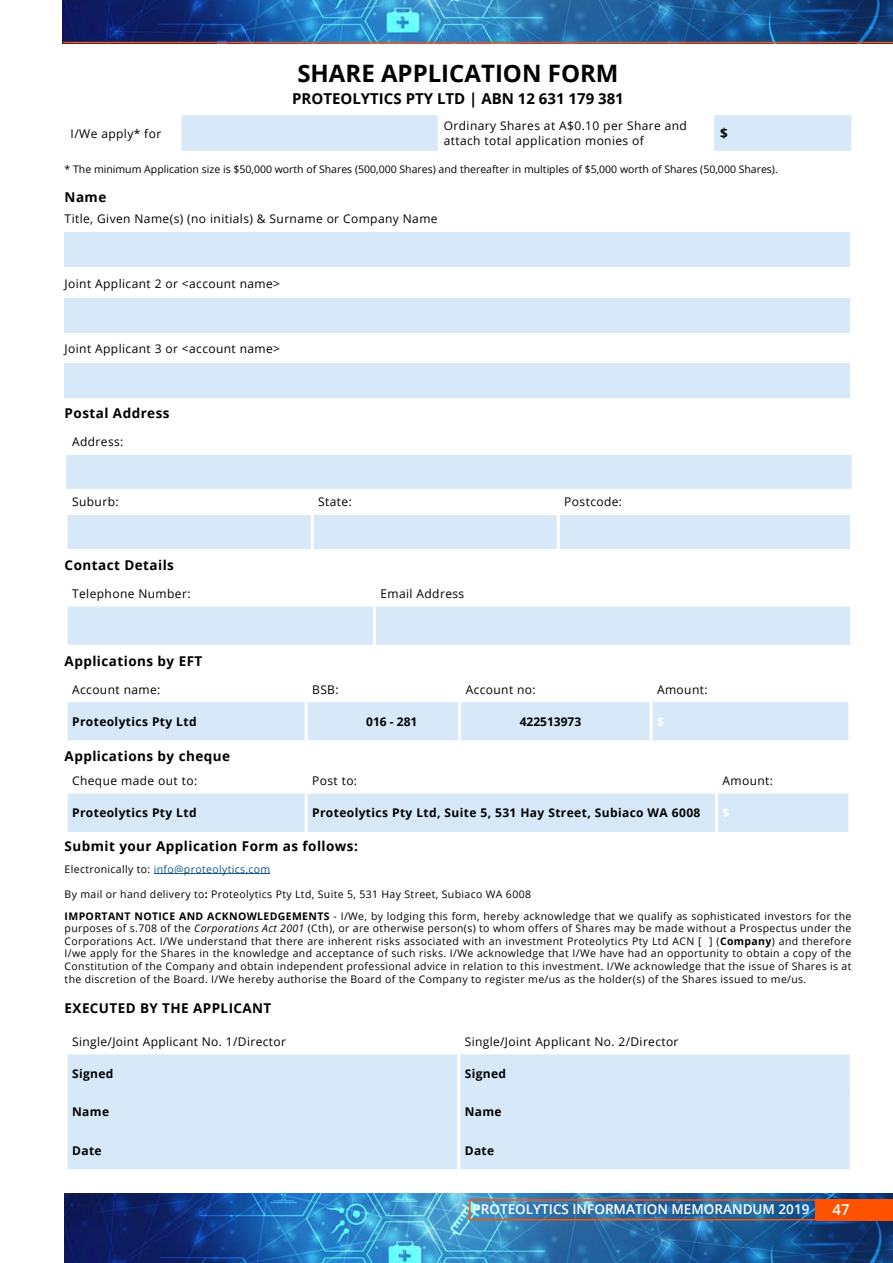
<style>
.page{position:relative;width:893px;height:1263px;background:#fff}
.page>*{position:absolute;margin:0;border:0;box-sizing:border-box;transform-origin:0 0}
.t1{font:700 24px "Open Sans";color:#000}
.t2{font:700 15px "Open Sans";color:#000}
.t3{font:600 15px "Open Sans";color:#fff}
.t4{font:700 13.5px "Open Sans";letter-spacing:.035em;color:#000}
.t5{font:600 13.5px "Open Sans";color:#fff}
.t6{font:12px/14.4px "Open Sans";letter-spacing:.035em;color:#000}
.t7{font:700 12px "Open Sans";letter-spacing:.035em;color:#000}
.t8{font:700 12px "Open Sans";color:#000}
.t9{font:700 12px "Open Sans";color:#fff}
.t10{font:10.5px/12.6px "Open Sans";letter-spacing:.035em;color:#000}
.t11{font:10.5px "Open Sans";color:#000}
.t12{font:10.5px "Open Sans";letter-spacing:.035em;color:#135490}
.s1{color:#000}
.s2{font-weight:700}
.s3{font-style:italic}
</style>
<div class="page">
<img style="left:63px;top:0;width:830px;height:42px">
<img style="left:65px;top:1194px;width:828px;height:69px">
<div style="left:816px;top:1199px;width:77px;height:21px;background:#ff5200"></div>
<div style="left:469px;top:1199px;width:347px;height:21px;border:2px solid #ff5200"></div>
<hr style="left:63px;top:42px;width:830px;height:1px;background:#ff5200">
<hr style="left:154px;top:873px;width:116px;height:1px;background:#135490">
<svg style="left:182px;top:115px;width:669px;height:36px"></svg>
<div style="left:65px;top:233px;width:785px;height:34px;background:#d7e9f8"></div>
<div style="left:65px;top:298px;width:785px;height:34px;background:#d7e9f8"></div>
<div style="left:65px;top:363px;width:785px;height:34px;background:#d7e9f8"></div>
<svg style="left:66px;top:455px;width:786px;height:94px;fill:#d7e9f8"></svg>
<hr style="left:65px;top:515px;width:3px;height:34px;background:#fff">
<hr style="left:311px;top:515px;width:3px;height:34px;background:#fff">
<hr style="left:557px;top:515px;width:3px;height:34px;background:#fff">
<hr style="left:850px;top:515px;width:3px;height:34px;background:#fff">
<div style="left:68px;top:606px;width:782px;height:39px;background:#d7e9f8"></div>
<hr style="left:373px;top:606px;width:3px;height:39px;background:#fff">
<div style="left:68px;top:702px;width:780px;height:38px;background:#d7e9f8"></div>
<hr style="left:305px;top:702px;width:3px;height:38px;background:#fff">
<hr style="left:458px;top:702px;width:3px;height:38px;background:#fff">
<hr style="left:650px;top:702px;width:3px;height:38px;background:#fff">
<div style="left:68px;top:794px;width:780px;height:38px;background:#d7e9f8"></div>
<hr style="left:305px;top:794px;width:3px;height:38px;background:#fff">
<hr style="left:715px;top:794px;width:3px;height:38px;background:#fff">
<div style="left:68px;top:1054px;width:782px;height:115px;background:#d7e9f8"></div>
<hr style="left:457px;top:1054px;width:3px;height:38px;background:#fff">
<hr style="left:457px;top:1092px;width:3px;height:39px;background:#fff">
<hr style="left:457px;top:1131px;width:3px;height:38px;background:#fff">
<h1 class="t1" style="left:297px;top:56px;width:323px">SHARE APPLICATION FORM</h1>
<h2 class="t2" style="left:292px;top:88px;width:333px">PROTEOLYTICS PTY LTD | ABN 12 631 179 381</h2>
<p class="t6" style="left:71px;top:126px;width:92px">I/We apply* for</p>
<p class="t6" style="left:444px;top:118px;width:245px">Ordinary Shares at A$0.10 per Share and attach total application monies of</p>
<p class="t4" style="left:720px;top:124px;width:9px">$</p>
<p class="t11" style="left:65px;top:162px;width:715px">* The minimum Application size is $50,000 worth of Shares (500,000 Shares) and thereafter in multiples of $5,000 worth of Shares (50,000 Shares).</p>
<p class="t4" style="left:65px;top:188px;width:43px">Name</p>
<p class="t6" style="left:65px;top:211px;width:374px">Title, Given Name(s) (no initials) &amp; Surname or Company Name</p>
<p class="t6" style="left:65px;top:276px;width:217px">Joint Applicant 2 or &lt;account name&gt;</p>
<p class="t6" style="left:65px;top:341px;width:217px">Joint Applicant 3 or &lt;account name&gt;</p>
<p class="t4" style="left:65px;top:404px;width:106px">Postal Address</p>
<p class="t6" style="left:72px;top:434px;width:53px">Address:</p>
<p class="t6" style="left:72px;top:495px;width:48px">Suburb:</p>
<p class="t6" style="left:318px;top:495px;width:35px">State:</p>
<p class="t6" style="left:564px;top:495px;width:59px">Postcode:</p>
<p class="t4" style="left:65px;top:556px;width:111px">Contact Details</p>
<p class="t6" style="left:72px;top:586px;width:120px">Telephone Number:</p>
<p class="t6" style="left:380px;top:586px;width:85px">Email Address</p>
<p class="t4" style="left:65px;top:651px;width:139px">Applications by EFT</p>
<p class="t6" style="left:72px;top:682px;width:90px">Account name:</p>
<p class="t6" style="left:312px;top:682px;width:28px">BSB:</p>
<p class="t6" style="left:466px;top:682px;width:72px">Account no:</p>
<p class="t6" style="left:657px;top:682px;width:52px">Amount:</p>
<p class="t7" style="left:72px;top:713px;width:126px">Proteolytics Pty Ltd</p>
<p class="t7" style="left:366px;top:713px;width:53px">016 - 281</p>
<p class="t8" style="left:520px;top:713px;width:63px">422513973</p>
<p class="t9" style="left:657px;top:713px;width:8px">$</p>
<p class="t4" style="left:65px;top:747px;width:167px">Applications by cheque</p>
<p class="t6" style="left:72px;top:773px;width:127px">Cheque made out to:</p>
<p class="t6" style="left:312px;top:773px;width:46px">Post to:</p>
<p class="t6" style="left:722px;top:773px;width:52px">Amount:</p>
<p class="t7" style="left:72px;top:804px;width:126px">Proteolytics Pty Ltd</p>
<p class="t7" style="left:312px;top:804px;width:390px">Proteolytics Pty Ltd, Suite 5, 531 Hay Street, Subiaco WA 6008</p>
<p class="t9" style="left:722px;top:804px;width:8px">$</p>
<p class="t4" style="left:65px;top:837px;width:295px">Submit your Application Form as follows:</p>
<p class="t12" style="left:65px;top:862px;width:207px"><span class="s1">Electronically to:</span> info@proteolytics.com</p>
<p class="t10" style="left:65px;top:883px;width:788px;line-height:21.6px">By mail or hand delivery to<span class="s2">:</span> Proteolytics Pty Ltd, Suite 5, 531 Hay Street, Subiaco WA 6008<br><span class="s2">IMPORTANT NOTICE AND ACKNOWLEDGEMENTS</span> - I/We, by lodging this form, hereby acknowledge that we qualify as sophisticated investors for the</p>
<p class="t10" style="left:65px;top:922px;width:788px;text-align:justify">purposes of s.708 of the <span class="s3">Corporations Act 2001</span> (Cth), or are otherwise person(s) to whom offers of Shares may be made without a Prospectus under the Corporations Act. I/We understand that there are inherent risks associated with an investment Proteolytics Pty Ltd ACN [ ] (<span class="s2">Company</span>) and therefore I/we apply for the Shares in the knowledge and acceptance of such risks. I/We acknowledge that I/We have had an opportunity to obtain a copy of the Constitution of the Company and obtain independent professional advice in relation to this investment. I/We acknowledge that the issue of Shares is at the discretion of the Board. I/We hereby authorise the Board of the Company to register me/us as the holder(s) of the Shares issued to me/us.</p>
<p class="t4" style="left:65px;top:999px;width:208px">EXECUTED BY THE APPLICANT</p>
<p class="t6" style="left:72px;top:1034px;width:215px">Single/Joint Applicant No. 1/Director</p>
<p class="t6" style="left:465px;top:1034px;width:215px">Single/Joint Applicant No. 2/Director</p>
<p class="t7" style="left:72px;top:1065px;width:43px">Signed</p>
<p class="t7" style="left:465px;top:1065px;width:43px">Signed</p>
<p class="t7" style="left:72px;top:1103px;width:38px">Name</p>
<p class="t7" style="left:465px;top:1103px;width:38px">Name</p>
<p class="t7" style="left:72px;top:1142px;width:31px">Date</p>
<p class="t7" style="left:465px;top:1142px;width:31px">Date</p>
<p class="t5" style="left:473px;top:1200px;width:338px">PROTEOLYTICS INFORMATION MEMORANDUM 2019</p>
<h2 class="t3" style="left:832px;top:1199px;width:19px">47</h2>
</div>
